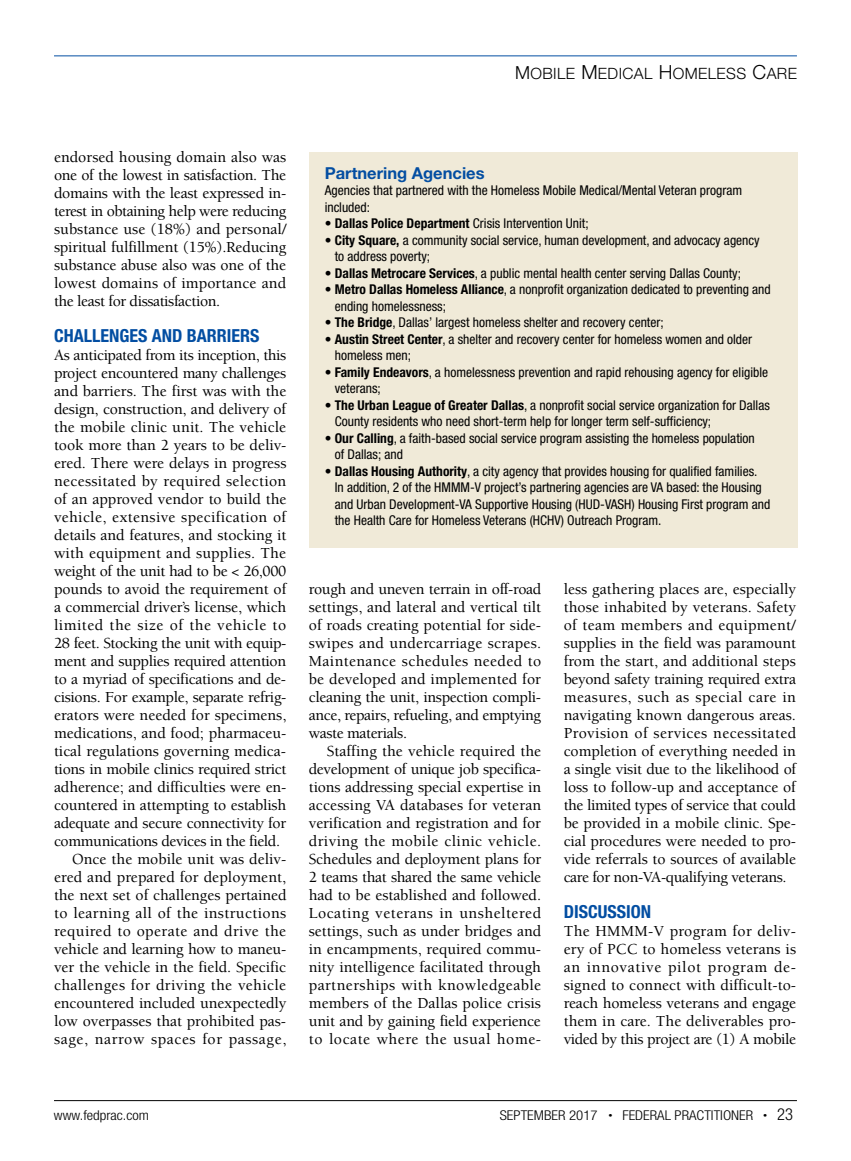
<style>
.page{position:relative;width:851px;height:1161px;background:#fff}
.page>*{position:absolute;margin:0;border:0;box-sizing:border-box;transform-origin:0 0}
.t1{font:700 condensed 18px "Helvetica Neue LT Std";color:#034ea2}
.t2{font:700 16.5px "Helvetica Neue LT Std";color:#034ea2}
.t3{font:500 15.75px/18px "Berkeley Std";letter-spacing:-.005em;color:#000;text-align:justify}
.t4{font:500 15.75px "Berkeley Std";letter-spacing:-.025em;color:#000}
.t5{font:500 15.75px "Berkeley Std";letter-spacing:.02em;color:#000}
.t6{font:500 15.75px "Berkeley Std";letter-spacing:.025em;color:#000}
.t7{font:500 15.75px "Berkeley Std";letter-spacing:.03em;color:#000}
.t8{font:500 15.75px "Berkeley Std";letter-spacing:.04em;color:#000}
.t9{font:15.6px "Helvetica Neue LT Std Lt SC800";letter-spacing:.025em;color:#000}
.t10{font:condensed 13.5px/16.5px "Helvetica Neue LT Std";color:#000}
.t11{font:300 condensed 13.5px "Helvetica Neue LT Std";color:#000;scale:1.1 1}
.s1{font-size:18px}
.s2{font-size:19.5px}
.s3{font-weight:700}
.s4{font-size:7.5px}
.s5{font-size:16.5px}
</style>
<div class="page">
<hr style="left:54px;top:56px;width:742px;height:1px;background:#034ea2">
<hr style="left:54px;top:1100px;width:742px;height:1px;background:#000">
<div style="left:310px;top:152px;width:487px;height:396px;background:#f0ead8"></div>
<p class="t9" style="left:515px;top:64px;width:283px"><span class="s1">M</span>OBILE <span class="s2">M</span>EDICAL <span class="s2">H</span>OMELESS <span class="s2">C</span>ARE</p>
<p class="t3" style="left:54px;top:148px;width:234px">endorsed housing domain also was one of the lowest in satisfaction. The domains with the least expressed in&shy;terest in obtaining help were reducing substance use (18%) and personal/ spiritual fulfillment (15%).Reducing substance abuse also was one of the lowest domains of importance and the least for dissatisfaction.</p>
<p class="t1" style="left:54px;top:325px;width:207px">CHALLENGES AND BARRIERS</p>
<p class="t4" style="left:54px;top:347px;width:234px">As anticipated from its inception, this</p>
<p class="t4" style="left:54px;top:365px;width:234px">project encountered many challenges</p>
<p class="t3" style="left:54px;top:382px;width:234px">and barriers. The first was with the</p>
<p class="t3" style="left:54px;top:400px;width:234px">design, construction, and delivery of</p>
<p class="t3" style="left:54px;top:418px;width:234px">the mobile clinic unit. The vehicle</p>
<p class="t3" style="left:54px;top:436px;width:234px">took more than 2 years to be deliv-</p>
<p class="t3" style="left:54px;top:454px;width:234px">ered. There were delays in progress</p>
<p class="t5" style="left:54px;top:473px;width:234px">necessitated by required selection</p>
<p class="t3" style="left:54px;top:490px;width:234px">of an approved vendor to build the</p>
<p class="t5" style="left:54px;top:509px;width:234px">vehicle, extensive specification of</p>
<p class="t3" style="left:54px;top:526px;width:234px">details and features, and stocking it</p>
<p class="t3" style="left:54px;top:544px;width:234px">with equipment and supplies. The</p>
<p class="t4" style="left:54px;top:563px;width:234px">weight of the unit had to be &lt; 26,000</p>
<p class="t3" style="left:54px;top:580px;width:234px">pounds to avoid the requirement of</p>
<p class="t3" style="left:54px;top:598px;width:234px">a commercial driver’s license, which</p>
<p class="t7" style="left:54px;top:617px;width:234px">limited the size of the vehicle to</p>
<p class="t4" style="left:54px;top:635px;width:234px">28 feet. Stocking the unit with equip-</p>
<p class="t4" style="left:54px;top:653px;width:234px">ment and supplies required attention</p>
<p class="t3" style="left:54px;top:670px;width:234px">to a myriad of specifications and de-</p>
<p class="t3" style="left:54px;top:688px;width:234px">cisions. For example, separate refrig-</p>
<p class="t3" style="left:54px;top:706px;width:234px">erators were needed for specimens,</p>
<p class="t3" style="left:54px;top:724px;width:234px">medications, and food; pharmaceu-</p>
<p class="t3" style="left:54px;top:742px;width:233px">tical regulations governing medica-</p>
<p class="t3" style="left:54px;top:760px;width:234px">tions in mobile clinics required strict</p>
<p class="t3" style="left:54px;top:778px;width:234px">adherence; and difficulties were en-</p>
<p class="t3" style="left:54px;top:796px;width:234px">countered in attempting to establish</p>
<p class="t3" style="left:54px;top:814px;width:234px">adequate and secure connectivity for</p>
<p class="t4" style="left:54px;top:833px;width:227px">communications devices in the field.</p>
<p class="t3" style="left:72px;top:850px;width:216px">Once the mobile unit was deliv-</p>
<p class="t3" style="left:54px;top:868px;width:234px">ered and prepared for deployment,</p>
<p class="t3" style="left:54px;top:886px;width:234px">the next set of challenges pertained</p>
<p class="t6" style="left:54px;top:905px;width:234px">to learning all of the instructions</p>
<p class="t6" style="left:54px;top:923px;width:234px">required to operate and drive the</p>
<p class="t3" style="left:54px;top:940px;width:234px">vehicle and learning how to maneu-</p>
<p class="t3" style="left:54px;top:958px;width:233px">ver the vehicle in the field. Specific</p>
<p class="t5" style="left:54px;top:977px;width:234px">challenges for driving the vehicle</p>
<p class="t3" style="left:54px;top:994px;width:234px">encountered included unexpectedly</p>
<p class="t3" style="left:54px;top:1012px;width:234px">low overpasses that prohibited pas-</p>
<p class="t8" style="left:54px;top:1031px;width:234px">sage, narrow spaces for passage,</p>
<p class="t2" style="left:325px;top:163px;width:161px">Partnering Agencies</p>
<p class="t10" style="left:325px;top:182px;width:419px">Agencies that partnered with the Homeless Mobile Medical/Mental Veteran program included:</p>
<p class="t10" style="left:325px;top:215px;width:265px">• <span class="s3">Dallas Police Department</span> Crisis Intervention Unit;</p>
<p class="t10" style="left:335px;top:232px;width:426px;text-indent:-10px">• <span class="s3">City Square,</span> a community social service, human development, and advocacy agency to address poverty;</p>
<p class="t10" style="left:325px;top:265px;width:417px">• <span class="s3">Dallas Metrocare Services</span>, a public mental health center serving Dallas County;</p>
<p class="t10" style="left:335px;top:281px;width:437px;text-indent:-10px">• <span class="s3">Metro Dallas Homeless Alliance</span>, a nonprofit organization dedicated to preventing and ending homelessness;</p>
<p class="t10" style="left:325px;top:314px;width:340px">• <span class="s3">The Bridge</span>, Dallas’ largest homeless shelter and recovery center;</p>
<p class="t10" style="left:335px;top:331px;width:419px;text-indent:-10px">• <span class="s3">Austin Street Center</span>, a shelter and recovery center for homeless women and older homeless men;</p>
<p class="t10" style="left:335px;top:364px;width:435px;text-indent:-10px">• <span class="s3">Family Endeavors</span>, a homelessness prevention and rapid rehousing agency for eligible veterans;</p>
<p class="t10" style="left:335px;top:397px;width:436px;text-indent:-10px">• <span class="s3">The Urban League of Greater Dallas</span>, a nonprofit social service organization for Dallas<br>County residents who need short-term help for longer term self-sufficiency;</p>
<p class="t10" style="left:335px;top:430px;width:421px;text-indent:-10px">• <span class="s3">Our Calling</span>, a faith-based social service program assisting the homeless population of Dallas; and</p>
<p class="t10" style="left:335px;top:463px;width:437px;text-indent:-10px">• <span class="s3">Dallas Housing Authority</span>, a city agency that provides housing for qualified families.<br>In addition, 2 of the HMMM-V project’s partnering agencies are VA based: the Housing and Urban Development-VA Supportive Housing (HUD-VASH) Housing First program and the Health Care for Homeless Veterans (HCHV) Outreach Program.</p>
<p class="t3" style="left:309px;top:580px;width:234px">rough and uneven terrain in off-road settings, and lateral and vertical tilt of roads creating potential for side&shy;swipes and undercarriage scrapes.<br>Maintenance schedules needed to be developed and implemented for cleaning the unit, inspection compli&shy;ance, repairs, refueling, and emptying waste materials.</p>
<p class="t3" style="left:309px;top:742px;width:234px;text-indent:18px">Staffing the vehicle required the development of unique job specifica&shy;tions addressing special expertise in accessing VA databases for veteran verification and registration and for driving the mobile clinic vehicle.<br>Schedules and deployment plans for 2 teams that shared the same vehicle had to be established and followed.<br>Locating veterans in unsheltered settings, such as under bridges and in encampments, required commu&shy;nity intelligence facilitated through partnerships with knowledgeable members of the Dallas police crisis unit and by gaining field experience to locate where the usual home-</p>
<p class="t3" style="left:563px;top:581px;width:234px">less gathering places are, especially those inhabited by veterans. Safety of team members and equipment/ supplies in the field was paramount from the start, and additional steps beyond safety training required extra measures, such as special care in navigating known dangerous areas.<br>Provision of services necessitated completion of everything needed in a single visit due to the likelihood of loss to follow-up and acceptance of the limited types of service that could be provided in a mobile clinic. Spe&shy;cial procedures were needed to pro&shy;vide referrals to sources of available care for non-VA-qualifying veterans.</p>
<p class="t1" style="left:563px;top:901px;width:89px">DISCUSSION</p>
<p class="t3" style="left:563px;top:922px;width:234px">The HMMM-V program for deliv&shy;ery of PCC to homeless veterans is an innovative pilot program de&shy;signed to connect with difficult-to&shy;reach homeless veterans and engage them in care. The deliverables pro&shy;vided by this project are (1) A mobile</p>
<p class="t11" style="left:54px;top:1107px;width:88px">www.fedprac.com</p>
<p class="t11" style="left:500px;top:1107px;width:268px">SEPTEMBER 2017 <span class="s4">•</span> FEDERAL PRACTITIONER <span class="s4">•</span> <span class="s5">23</span></p>
</div>
